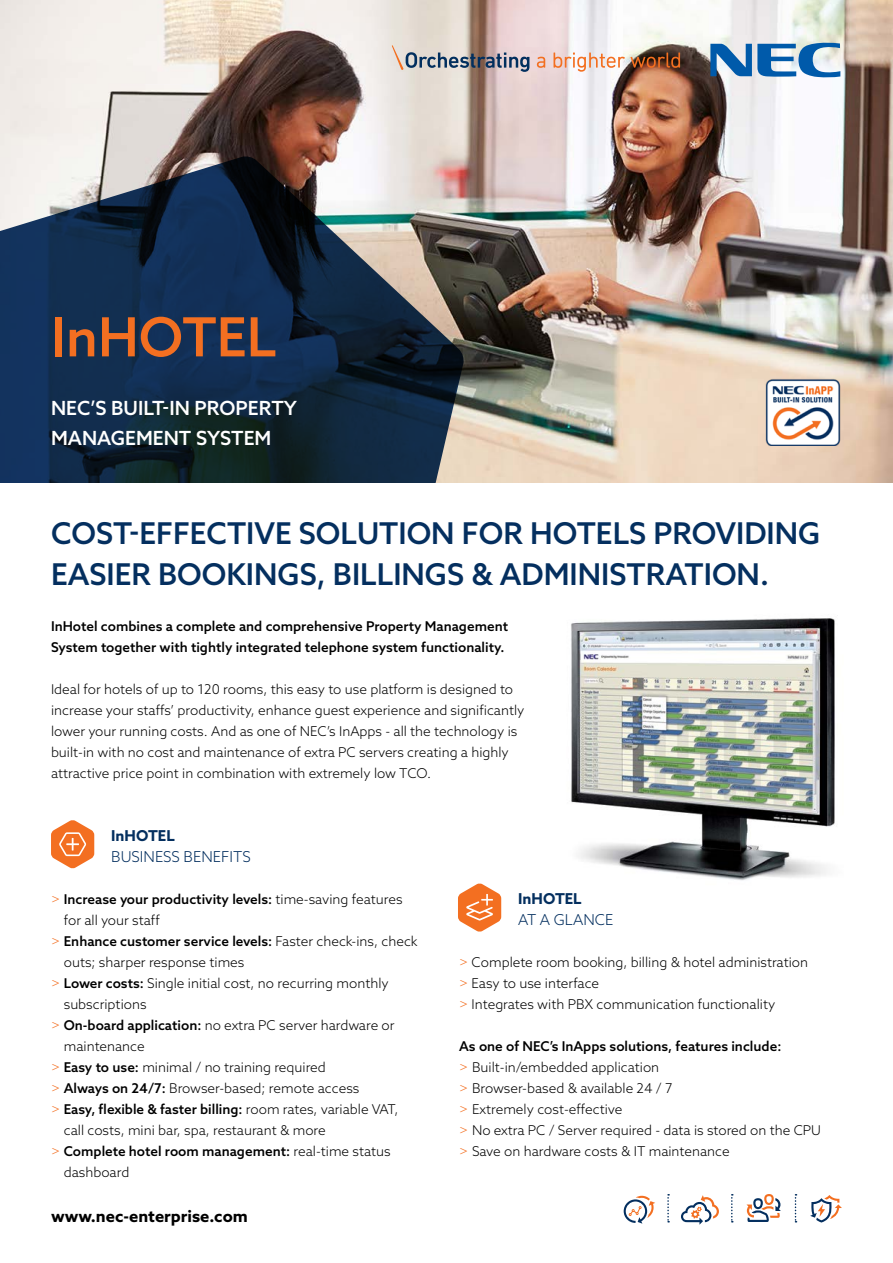
<style>
.page{position:relative;width:893px;height:1263px;background:#fff}
.page>*{position:absolute;margin:0;border:0;box-sizing:border-box;transform-origin:0 0}
.t1{font:500 54px "Azo Sans";color:#f36f21}
.t2{font:500 30px/40.5px "Azo Sans";color:#042f5f}
.t3{font:500 19.5px/30px "Azo Sans";color:#fff}
.t4{font:700 16.5px "Azo Sans";color:#000}
.t5{font:300 15px "Azo Sans";color:#042f5f}
.t6{font:700 15px "Azo Sans";color:#042f5f}
.t7{font:300 13.5px/21px "Azo Sans";color:#000}
.t8{font:500 13.5px/21px "Azo Sans";color:#000}
.s1{font-weight:300;color:#f36f21}
.s2{font-weight:300}
.s3{color:#f36f21}
.s4{font-weight:500}
</style>
<div class="page">
<img style="left:0;top:0;width:893px;height:483px">
<svg style="left:0;top:156px;width:464px;height:327px;background:#35465a"></svg>
<svg style="left:537px;top:57px;width:8px;height:11px"></svg>
<svg style="left:553px;top:53px;width:127px;height:19px"></svg>
<svg style="left:392px;top:45px;width:137px;height:27px;background:#aea8ab"></svg>
<svg style="left:710px;top:42px;width:130px;height:36px"></svg>
<img style="left:763px;top:379px;width:79px;height:66px">
<svg style="left:624px;top:1196px;width:31px;height:28px"></svg>
<svg style="left:746px;top:1194px;width:35px;height:28px"></svg>
<svg style="left:681px;top:1195px;width:38px;height:30px"></svg>
<svg style="left:810px;top:1195px;width:32px;height:27px"></svg>
<svg style="left:795px;top:1194px;width:1px;height:28px"></svg>
<svg style="left:731px;top:1194px;width:2px;height:28px"></svg>
<svg style="left:667px;top:1194px;width:2px;height:28px"></svg>
<svg style="left:51px;top:820px;width:43px;height:48px"></svg>
<img style="left:571px;top:618px;width:264px;height:263px">
<svg style="left:458px;top:883px;width:43px;height:49px"></svg>
<h1 class="t1" style="left:51px;top:301px;width:227px">InHOTEL</h1>
<h3 class="t3" style="left:51px;top:393px;width:247px">NEC’S BUILT-IN PROPERTY<br>MANAGEMENT SYSTEM</h3>
<h2 class="t2" style="left:51px;top:513px;width:771px">COST-EFFECTIVE SOLUTION FOR HOTELS PROVIDING<br>EASIER BOOKINGS, BILLINGS &amp; ADMINISTRATION.</h2>
<p class="t8" style="left:51px;top:616px;width:459px">InHotel combines a complete and comprehensive Property Management<br>System together with tightly integrated telephone system functionality.</p>
<p class="t7" style="left:51px;top:679px;width:475px">Ideal for hotels of up to 120 rooms, this easy to use platform is designed to increase your staffs’ productivity, enhance guest experience and significantly lower your running costs. And as one of NEC’s InApps - all the technology is built-in with no cost and maintenance of extra PC servers creating a highly attractive price point in combination with extremely low TCO.</p>
<p class="t6" style="left:111px;top:826px;width:65px">InHOTEL</p>
<p class="t5" style="left:111px;top:847px;width:141px">BUSINESS BENEFITS</p>
<p class="t8" style="left:51px;top:889px;width:353px"><span class="s1">&gt;</span> Increase your productivity levels: <span class="s2">time-saving features</span></p>
<p class="t7" style="left:64px;top:910px;width:97px">for all your staff</p>
<p class="t8" style="left:51px;top:931px;width:368px"><span class="s1">&gt;</span> Enhance customer service levels: <span class="s2">Faster check-ins, check</span></p>
<p class="t7" style="left:64px;top:952px;width:182px">outs; sharper response times</p>
<p class="t7" style="left:51px;top:973px;width:339px"><span class="s3">&gt;</span> <span class="s4">Lower costs:</span> Single initial cost, no recurring monthly</p>
<p class="t7" style="left:64px;top:994px;width:84px">subscriptions</p>
<p class="t7" style="left:51px;top:1015px;width:345px"><span class="s3">&gt;</span> <span class="s4">On-board application:</span> no extra PC server hardware or</p>
<p class="t7" style="left:64px;top:1036px;width:83px">maintenance</p>
<p class="t7" style="left:51px;top:1057px;width:276px"><span class="s3">&gt;</span> <span class="s4">Easy to use:</span> minimal / no training required</p>
<p class="t7" style="left:51px;top:1078px;width:310px"><span class="s3">&gt;</span> <span class="s4">Always on 24/7:</span> Browser-based; remote access</p>
<p class="t8" style="left:51px;top:1099px;width:349px"><span class="s1">&gt;</span> Easy, flexible &amp; faster billing: <span class="s2">room rates, variable VAT,</span></p>
<p class="t7" style="left:64px;top:1120px;width:264px">call costs, mini bar, spa, restaurant &amp; more</p>
<p class="t8" style="left:51px;top:1141px;width:341px"><span class="s1">&gt;</span> Complete hotel room management: <span class="s2">real-time status</span></p>
<p class="t7" style="left:64px;top:1162px;width:67px">dashboard</p>
<p class="t4" style="left:51px;top:1205px;width:198px">www.nec-enterprise.com</p>
<p class="t6" style="left:518px;top:889px;width:65px">InHOTEL</p>
<p class="t5" style="left:518px;top:910px;width:97px">AT A GLANCE</p>
<p class="t7" style="left:459px;top:952px;width:350px"><span class="s3">&gt;</span> Complete room booking, billing &amp; hotel administration <span class="s3">&gt;</span> Easy to use interface<br><span class="s3">&gt;</span> Integrates with PBX communication functionality</p>
<p class="t7" style="left:459px;top:1036px;width:363px"><span class="s4">As one of NEC’s InApps solutions, features include:<br></span><span class="s3">&gt;</span> Built-in/embedded application<br><span class="s3">&gt;</span> Browser-based &amp; available 24 / 7<br><span class="s3">&gt;</span> Extremely cost-effective<br><span class="s3">&gt;</span> No extra PC / Server required - data is stored on the CPU <span class="s3">&gt;</span> Save on hardware costs &amp; IT maintenance</p>
</div>
